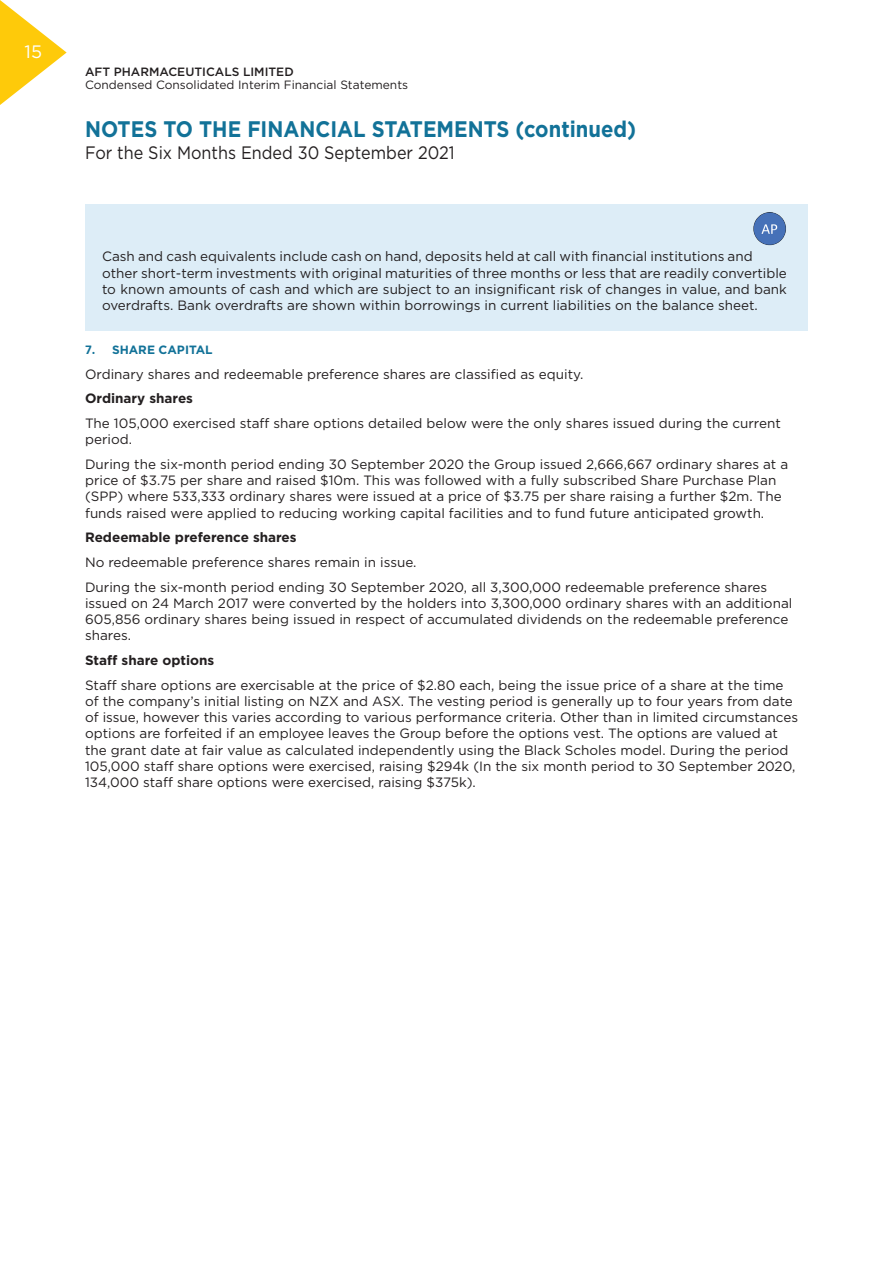
<style>
.page{position:relative;width:893px;height:1263px;background:#fff}
.page>*{position:absolute;margin:0;border:0;box-sizing:border-box;transform-origin:0 0}
.t1{font:700 22.5px "Gotham";color:#127298;scale:.9 1}
.t2{font:18px "Gotham";color:#231f20;scale:.9 1}
.t3{font:18px "Gotham";color:#fff}
.t4{font:13.5px/16.2px "Gotham";color:#231f20}
.t5{font:700 13.5px "Gotham";color:#231f20}
.t6{font:12px "Gotham";color:#231f20}
.t7{font:500 12px "Gotham";color:#231f20}
.t8{font:700 12px "Gotham";color:#127298}
.s1{font-family:"Calibri";font-size:13.5px}
</style>
<div class="page">
<div style="left:85px;top:204px;width:723px;height:127px;background:#ddedf7"></div>
<img style="left:753px;top:213px;width:33px;height:33px">
<svg style="left:0;top:0;width:67px;height:105px"></svg>
<h2 class="t3" style="left:25px;top:40px;width:19px">15</h2>
<p class="t7" style="left:85px;top:64px;width:210px">AFT PHARMACEUTICALS LIMITED</p>
<p class="t6" style="left:85px;top:77px;width:325px">Condensed Consolidated Interim Financial Statements</p>
<h1 class="t1" style="left:85px;top:114px;width:614px">NOTES TO THE FINANCIAL STATEMENTS (continued)</h1>
<h2 class="t2" style="left:85px;top:141px;width:412px">For the Six Months Ended 30 September 2021</h2>
<p class="t4" style="left:102px;top:248px;width:686px">Cash and cash equivalents include cash on hand, deposits held at call with financial institutions and other short-term investments with original maturities of three months or less that are readily convertible to known amounts of cash and which are subject to an insignificant risk of changes in value, and bank overdrafts. Bank overdrafts are shown within borrowings in current liabilities on the balance sheet.</p>
<p class="t8" style="left:85px;top:342px;width:129px"><span class="s1">7.</span> SHARE CAPITAL</p>
<p class="t4" style="left:85px;top:366px;width:500px">Ordinary shares and redeemable preference shares are classified as equity.</p>
<p class="t5" style="left:85px;top:390px;width:110px">Ordinary shares</p>
<p class="t4" style="left:85px;top:415px;width:697px">The 105,000 exercised staff share options detailed below were the only shares issued during the current period.</p>
<p class="t4" style="left:85px;top:456px;width:705px">During the six-month period ending 30 September 2020 the Group issued 2,666,667 ordinary shares at a price of $3.75 per share and raised $10m. This was followed with a fully subscribed Share Purchase Plan (SPP) where 533,333 ordinary shares were issued at a price of $3.75 per share raising a further $2m. The funds raised were applied to reducing working capital facilities and to fund future anticipated growth.</p>
<p class="t5" style="left:85px;top:529px;width:213px">Redeemable preference shares</p>
<p class="t4" style="left:85px;top:550px;width:684px;line-height:24.8px">No redeemable preference shares remain in issue.<br>During the six-month period ending 30 September 2020, all 3,300,000 redeemable preference shares</p>
<p class="t4" style="left:85px;top:595px;width:709px">issued on 24 March 2017 were converted by the holders into 3,300,000 ordinary shares with an additional<br>605,856 ordinary shares being issued in respect of accumulated dividends on the redeemable preference shares.</p>
<p class="t5" style="left:85px;top:651px;width:131px">Staff share options</p>
<p class="t4" style="left:85px;top:677px;width:715px">Staff share options are exercisable at the price of $2.80 each, being the issue price of a share at the time of the company’s initial listing on NZX and ASX. The vesting period is generally up to four years from date of issue, however this varies according to various performance criteria. Other than in limited circumstances options are forfeited if an employee leaves the Group before the options vest. The options are valued at the grant date at fair value as calculated independently using the Black Scholes model. During the period 105,000 staff share options were exercised, raising $294k (In the six month period to 30 September 2020, 134,000 staff share options were exercised, raising $375k).</p>
</div>
